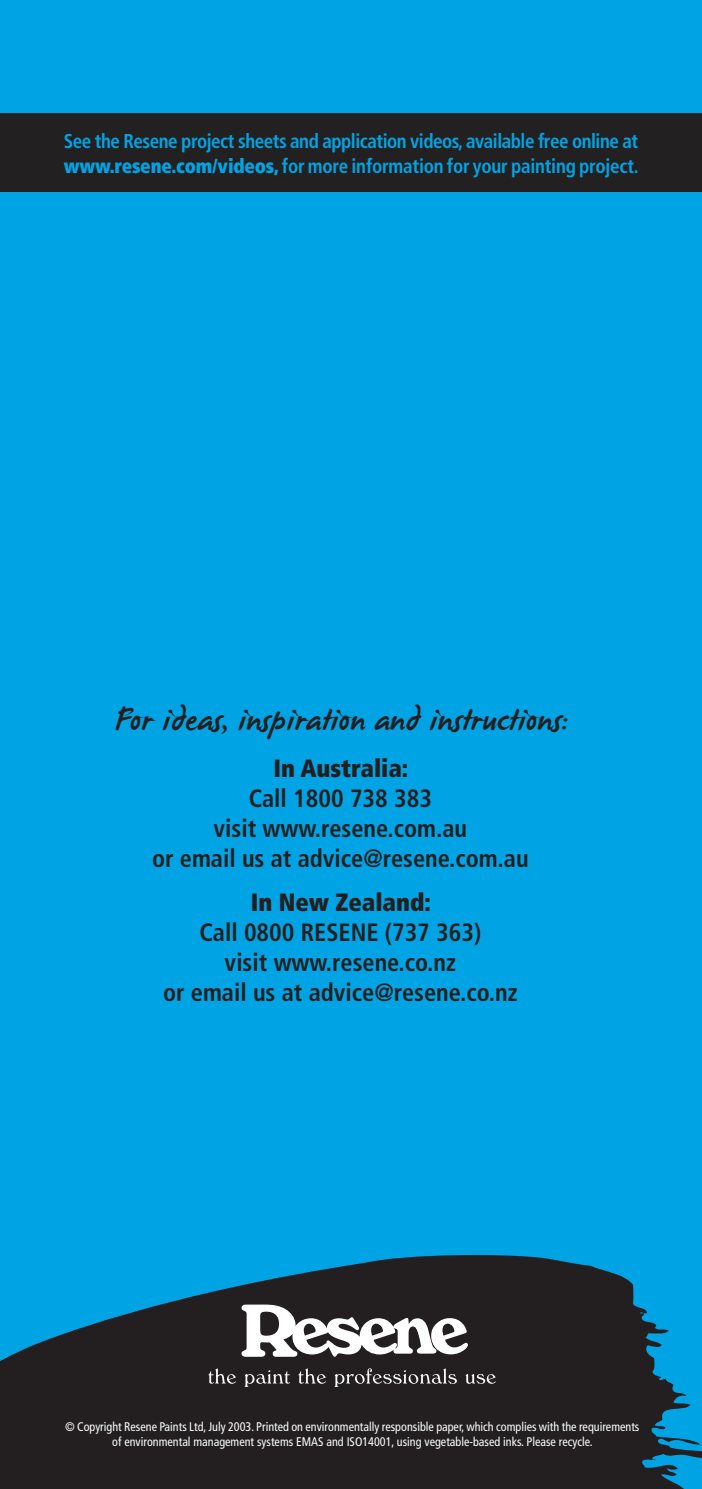
<style>
.page{position:relative;width:702px;height:1489px;background:#fff}
.page>*{position:absolute;margin:0;border:0;box-sizing:border-box;transform-origin:0 0}
.t1{font:32.5px "James Paul";color:#231f20}
.t2{font:700 condensed 25px/30px "Frutiger";color:#231f20;text-align:center}
.t3{font:900 condensed 25px "Frutiger";color:#231f20}
.t4{font:700 condensed 20px/25px "Frutiger";letter-spacing:-.025em;color:#00a4e4;scale:.95 1}
.t5{font:condensed 12.5px/15px "Frutiger";color:#fff;text-align:center}
.s1{font-weight:900}
</style>
<div class="page">
<div style="left:0;top:0;width:702px;height:1488px;background:#00a4e4"></div>
<div style="left:0;top:113px;width:702px;height:78px;background:#232021"></div>
<svg style="left:0;top:1255px;width:702px;height:233px;fill:#231f20"></svg>
<svg style="left:241px;top:1304px;width:227px;height:52px;background:#8e8c8d"></svg>
<svg style="left:208px;top:1368px;width:287px;height:18px;background:#494647"></svg>
<h3 class="t4" style="left:64px;top:128px;width:606px">See the Resene project sheets and application videos, available free online at <span class="s1">www.resene.com/videos,</span> for more information for your painting project.</h3>
<h1 class="t1" style="left:114px;top:703px;width:454px">For ideas, inspiration and instructions:</h1>
<h2 class="t3" style="left:273px;top:753px;width:136px">In Australia:</h2>
<h2 class="t2" style="left:152px;top:783px;width:378px">Call 1800 738 383<br>visit www.resene.com.au<br>or email us at advice@resene.com.au</h2>
<h2 class="t3" style="left:251px;top:887px;width:181px">In New Zealand:</h2>
<h2 class="t2" style="left:163px;top:917px;width:356px">Call 0800 RESENE (737 363)<br>visit www.resene.co.nz<br>or email us at advice@resene.co.nz</h2>
<p class="t5" style="left:65px;top:1418px;width:576px">© Copyright Resene Paints Ltd, July 2003. Printed on environmentally responsible paper, which complies with the requirements of environmental management systems EMAS and ISO14001, using vegetable-based inks. Please recycle.</p>
</div>
